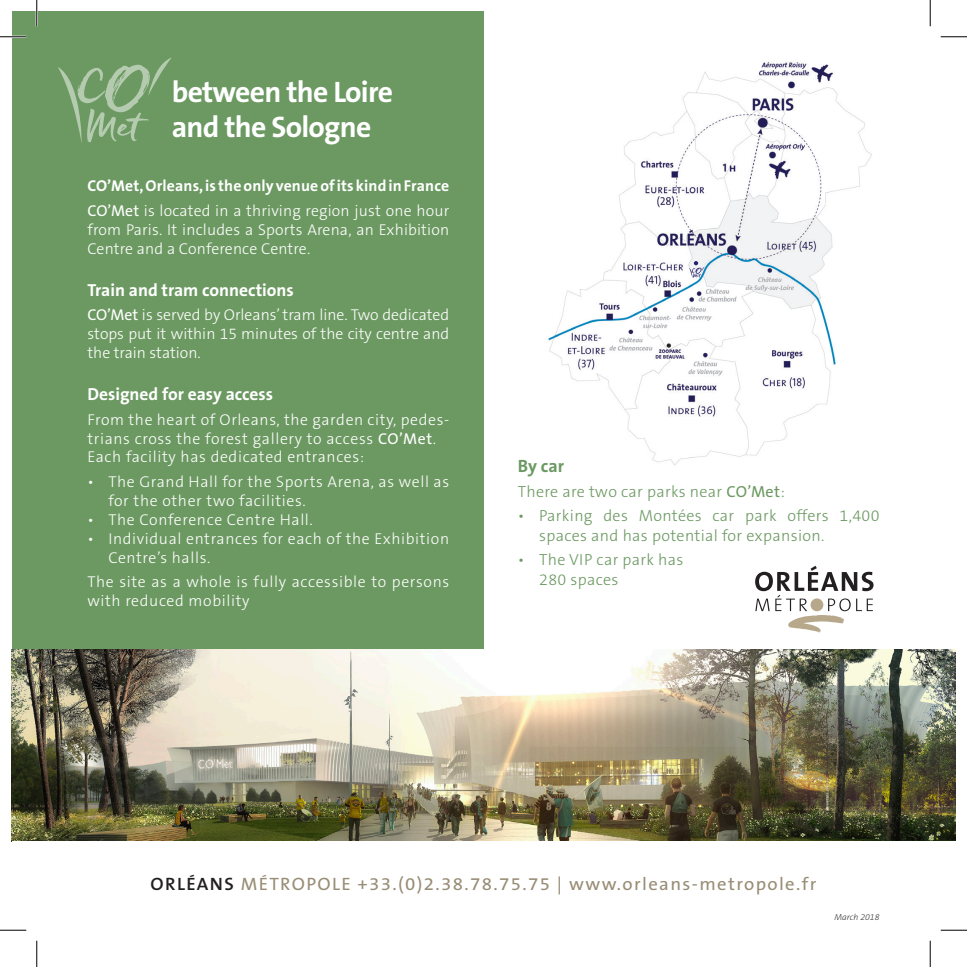
<style>
.page{position:relative;width:967px;height:967px;background:#fff}
.page>*{position:absolute;margin:0;border:0;box-sizing:border-box;transform-origin:0 0}
.t1{font:700 29.75px/35.7px "The Sans B7";letter-spacing:-.025em;color:#fff}
.t2{font:17.85px "The Sans B5 Plain";letter-spacing:.075em;color:#988d75;scale:1.04 1}
.t3{font:700 17.85px "The Sans B7";color:#6c9962}
.t4{font:700 17.5px "The Sans B7";color:#fff}
.t5{font:300 16.1px/19.2px "The Sans B3";letter-spacing:.02em;color:#6c9962}
.t6{font:300 15.75px/18.9px "The Sans B3";letter-spacing:.04em;color:#fff}
.t7{font:700 15.75px "The Sans B7";letter-spacing:.01em;color:#fff}
.t8{font:italic 200 8.75px "The Sans B W2";color:#231f20}
.s1{font-family:"The Sans B5 Plain";font-weight:400}
.s2{font-family:"The Sans B6";font-weight:600;color:#231f20}
</style>
<div class="page">
<img style="left:548px;top:26px;width:383px;height:440px">
<svg style="left:689px;top:261px;width:15px;height:17px"></svg>
<div style="left:12px;top:12px;width:471px;height:942px;background:#6c9962"></div>
<img style="left:12px;top:649px;width:942px;height:192px">
<svg style="left:58px;top:57px;width:114px;height:86px"></svg>
<svg style="left:755px;top:566px;width:118px;height:67px"></svg>
<div style="left:12px;top:841px;width:942px;height:113px;background:#fff"></div>
<hr style="left:0;top:36px;width:26px;height:2px;background:#fff">
<hr style="left:36px;top:0;width:2px;height:26px;background:#fff">
<svg style="left:0;top:36px;width:26px;height:1px"></svg>
<svg style="left:940px;top:36px;width:26px;height:1px"></svg>
<svg style="left:0;top:929px;width:26px;height:1px"></svg>
<svg style="left:940px;top:929px;width:26px;height:1px"></svg>
<svg style="left:36px;top:0;width:1px;height:26px"></svg>
<svg style="left:36px;top:940px;width:1px;height:26px"></svg>
<svg style="left:929px;top:0;width:1px;height:26px"></svg>
<svg style="left:929px;top:940px;width:1px;height:26px"></svg>
<h1 class="t1" style="left:172px;top:75px;width:223px">between the Loire and the Sologne</h1>
<p class="t7" style="left:87px;top:177px;width:363px">CO’Met, Orleans, is the only venue of its kind in France</p>
<p class="t6" style="left:87px;top:201px;width:363px;text-align:justify"><span class="s1">CO’Met</span> is located in a thriving region just one hour from Paris. It includes a Sports Arena, an Exhibition Centre and a Conference Centre.</p>
<p class="t4" style="left:87px;top:280px;width:208px">Train and tram connections</p>
<p class="t6" style="left:87px;top:306px;width:363px;text-align:justify"><span class="s1">CO’Met</span> is served by Orleans’ tram line. Two dedicated stops put it within 15 minutes of the city centre and the train station.</p>
<p class="t4" style="left:87px;top:385px;width:187px">Designed for easy access</p>
<p class="t6" style="left:87px;top:410px;width:363px">From the heart of Orleans, the garden city, pedes&shy;trians cross the forest gallery to access <span class="s1">CO’Met</span>.<br>Each facility has dedicated entrances:</p>
<p class="t6" style="left:108px;top:472px;width:342px;text-indent:-21px">• The Grand Hall for the Sports Arena, as well as for the other two facilities.</p>
<p class="t6" style="left:87px;top:510px;width:227px">• The Conference Centre Hall.</p>
<p class="t6" style="left:108px;top:529px;width:342px;text-indent:-21px">• Individual entrances for each of the Exhibition<br>Centre’s halls.</p>
<p class="t6" style="left:87px;top:572px;width:363px">The site as a whole is fully accessible to persons with reduced mobility</p>
<p class="t3" style="left:517px;top:456px;width:48px">By car</p>
<p class="t5" style="left:517px;top:482px;width:268px">There are two car parks near <span class="s1">CO’Met</span>:</p>
<p class="t5" style="left:539px;top:507px;width:342px;text-indent:-21px">• Parking des Montées car park offers 1,400 spaces and has potential for expansion.</p>
<p class="t5" style="left:539px;top:550px;width:146px;text-indent:-21px">• The VIP car park has<br>280 spaces</p>
<p class="t2" style="left:150px;top:874px;width:641px"><span class="s2">ORLÉANS</span> MÉTROPOLE +33.(0)2.38.78.75.75 | www.orleans-metropole.fr</p>
<p class="t8" style="left:834px;top:911px;width:47px">March 2018</p>
</div>
